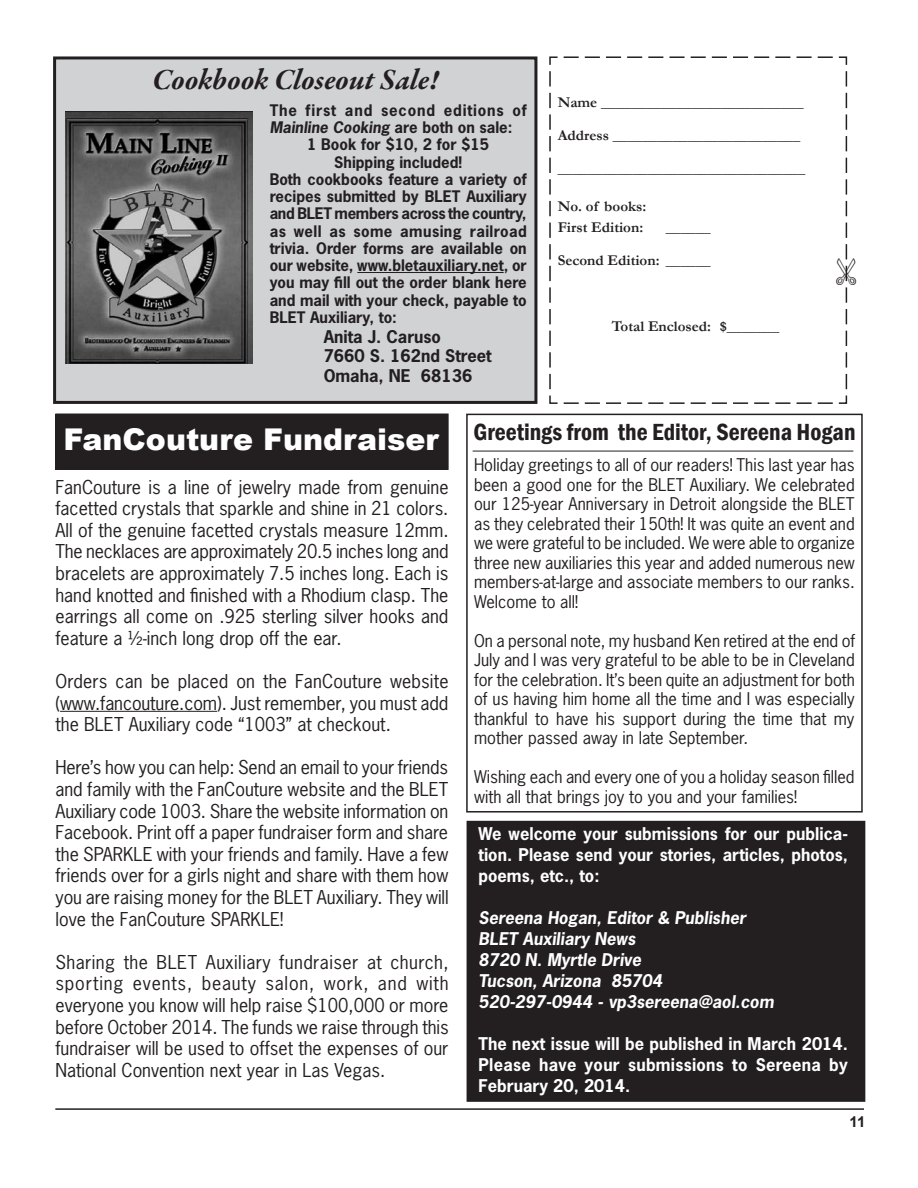
<style>
.page{position:relative;width:918px;height:1188px;background:#fff}
.page>*{position:absolute;margin:0;border:0;box-sizing:border-box;transform-origin:0 0}
.t1{font:italic 700 30px "Garamond Premr Pro";letter-spacing:-.005em;color:#231f20}
.Body_Text{font:30px "Arial MT Black";color:#fff}
.Body_Text-2{font:600 condensed 24px "Franklin Gothic";color:#231f20}
.Body_Text-3{font:18px/21.6px "News Gothic Std";color:#231f20;text-align:justify}
.Body_Text-4{font:16.5px/19.5px "News Gothic Std";color:#231f20;text-align:justify}
.t2{font:700 16.5px/21px "News Gothic Std";color:#fff;text-align:justify}
.t3{font:italic 700 16.5px "News Gothic Std";color:#fff}
.t4{font:700 16.5px "News Gothic Std";color:#231f20}
.t5{font:700 15px/17.2px "News Gothic Std";color:#231f20;text-align:justify}
.t6{font:700 15px "Garamond";color:#231f20}
.t7{font:700 15px/17.2px "News Gothic Std";letter-spacing:.055em;color:#231f20}
.t8{font:700 15px "Arial";color:#231f20}
.s1{font-style:italic}
</style>
<div class="page">
<hr style="left:55px;top:1108px;width:809px;height:2px;background:#231f20">
<div style="left:56px;top:414px;width:392px;height:55px;background:#231f20"></div>
<div style="left:55px;top:414px;width:394px;height:56px;border:1px solid #231f20"></div>
<div style="left:468px;top:822px;width:396px;height:278px;background:#231f20"></div>
<div style="left:467px;top:821px;width:398px;height:281px;border:3px solid #231f20"></div>
<hr style="left:60px;top:711px;width:157px;height:1px;background:#231f20">
<div style="left:55px;top:58px;width:481px;height:344px;background:#d1d2d4"></div>
<div style="left:53px;top:56px;width:484px;height:348px;border:3px solid #231f20"></div>
<svg style="left:549px;top:56px;width:299px;height:348px"></svg>
<hr style="left:357px;top:272px;width:147px;height:1px;background:#231f20">
<img style="left:65px;top:112px;width:187px;height:251px">
<div style="left:466px;top:414px;width:397px;height:399px;border:2px solid #231f20"></div>
<hr style="left:473px;top:451px;width:380px;height:1px;background:#231f20">
<svg style="left:836px;top:68px;width:12px;height:321px"></svg>
<p class="t1" style="left:152px;top:61px;width:288px">Cookbook Closeout Sale!</p>
<p class="t7" style="left:270px;top:101px;width:259px">The first and second editions of<br><span class="s1">Mainline Cooking</span> are both on sale:</p>
<p class="t5" style="left:307px;top:136px;width:183px">1 Book for $10, 2 for $15</p>
<p class="t5" style="left:334px;top:153px;width:129px">Shipping included!</p>
<p class="t5" style="left:270px;top:170px;width:259px">Both cookbooks feature a variety of recipes submitted by BLET Auxiliary and BLET members across the country, as well as some amusing railroad trivia. Order forms are available on our website, www.bletauxiliary.net, or you may fill out the order blank here and mail with your check, payable to BLET Auxiliary, to:</p>
<p class="t4" style="left:324px;top:325px;width:119px">Anita J. Caruso</p>
<p class="t4" style="left:324px;top:345px;width:169px">7660 S. 162nd Street</p>
<p class="t4" style="left:324px;top:365px;width:150px">Omaha, NE 68136</p>
<p class="t6" style="left:558px;top:92px;width:247px">Name ___________________________</p>
<p class="t6" style="left:558px;top:125px;width:244px">Address _________________________</p>
<p class="t6" style="left:558px;top:158px;width:249px">_________________________________</p>
<p class="t6" style="left:558px;top:196px;width:90px">No. of books:</p>
<p class="t6" style="left:558px;top:217px;width:87px">First Edition:</p>
<p class="t6" style="left:666px;top:217px;width:46px">______</p>
<p class="t6" style="left:558px;top:250px;width:154px">Second Edition: ______</p>
<p class="t6" style="left:612px;top:316px;width:169px">Total Enclosed: $_______</p>
<p class="Body_Text" style="left:63px;top:421px;width:377px">FanCouture Fundraiser</p>
<p class="Body_Text-3" style="left:55px;top:476px;width:395px">FanCouture is a line of jewelry made from genuine facetted crystals that sparkle and shine in 21 colors.<br>All of the genuine facetted crystals measure 12mm.<br>The necklaces are approximately 20.5 inches long and bracelets are approximately 7.5 inches long. Each is hand knotted and finished with a Rhodium clasp. The earrings all come on .925 sterling silver hooks and feature a ½-inch long drop off the ear.</p>
<p class="Body_Text-3" style="left:55px;top:670px;width:395px">Orders can be placed on the FanCouture website (www.fancouture.com). Just remember, you must add the BLET Auxiliary code “1003” at checkout.</p>
<p class="Body_Text-3" style="left:55px;top:757px;width:395px">Here’s how you can help: Send an email to your friends and family with the FanCouture website and the BLET Auxiliary code 1003. Share the website information on Facebook. Print off a paper fundraiser form and share the SPARKLE with your friends and family. Have a few friends over for a girls night and share with them how you are raising money for the BLET Auxiliary. They will love the FanCouture SPARKLE!</p>
<p class="Body_Text-3" style="left:55px;top:951px;width:395px">Sharing the BLET Auxiliary fundraiser at church, sporting events, beauty salon, work, and with everyone you know will help raise $100,000 or more before October 2014. The funds we raise through this fundraiser will be used to offset the expenses of our National Convention next year in Las Vegas.</p>
<p class="Body_Text-2" style="left:473px;top:416px;width:384px">Greetings from the Editor, Sereena Hogan</p>
<p class="Body_Text-4" style="left:474px;top:455px;width:382px">Holiday greetings to all of our readers! This last year has been a good one for the BLET Auxiliary. We celebrated our 125-year Anniversary in Detroit alongside the BLET as they celebrated their 150th! It was quite an event and we were grateful to be included. We were able to organize three new auxiliaries this year and added numerous new members-at-large and associate members to our ranks.<br>Welcome to all!</p>
<p class="Body_Text-4" style="left:474px;top:631px;width:383px">On a personal note, my husband Ken retired at the end of July and I was very grateful to be able to be in Cleveland for the celebration. It’s been quite an adjustment for both of us having him home all the time and I was especially thankful to have his support during the time that my mother passed away in late September.</p>
<p class="Body_Text-4" style="left:474px;top:767px;width:382px">Wishing each and every one of you a holiday season filled with all that brings joy to you and your families!</p>
<p class="t2" style="left:479px;top:823px;width:371px">We welcome your submissions for our publica&shy;tion. Please send your stories, articles, photos, poems, etc., to:</p>
<p class="t3" style="left:479px;top:907px;width:269px">Sereena Hogan, Editor &amp; Publisher</p>
<p class="t3" style="left:479px;top:928px;width:158px">BLET Auxiliary News</p>
<p class="t3" style="left:479px;top:949px;width:164px">8720 N. Myrtle Drive</p>
<p class="t3" style="left:479px;top:970px;width:185px">Tucson, Arizona 85704</p>
<p class="t3" style="left:479px;top:991px;width:297px">520-297-0944 - vp3sereena@aol.com</p>
<p class="t2" style="left:479px;top:1033px;width:371px">The next issue will be published in March 2014.<br>Please have your submissions to Sereena by February 20, 2014.</p>
<p class="t8" style="left:849px;top:1112px;width:17px">11</p>
</div>
